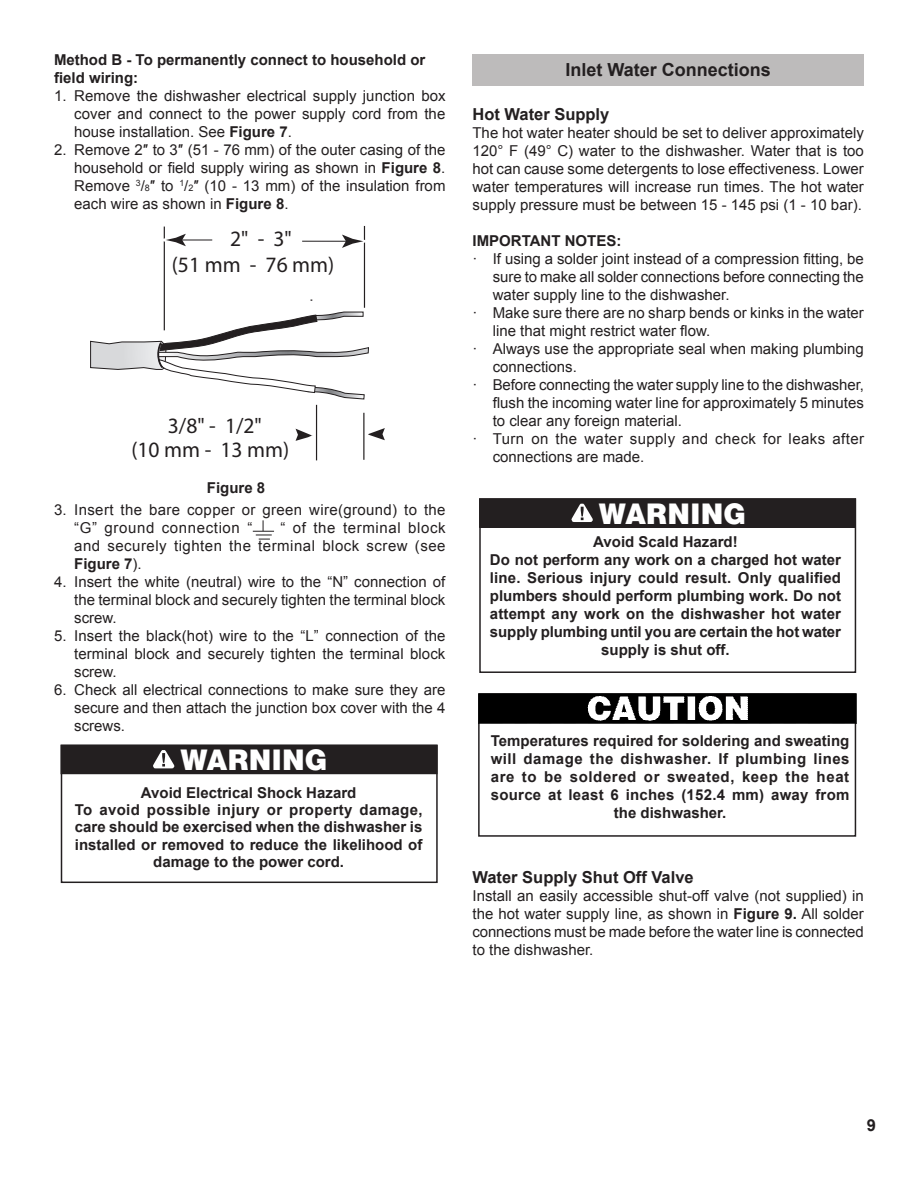
<style>
.page{position:relative;width:918px;height:1188px;background:#fff}
.page>*{position:absolute;margin:0;border:0;box-sizing:border-box;transform-origin:0 0}
.t1{font:900 28.5px "Helvetica";color:#fff;scale:.96 1}
.t2{font:22.05px/24.5px "Helvetica";color:#231f20;text-align:center}
.t3{font:700 18px "Arial";color:#231f20}
.t4{font:700 16.5px "Arial";color:#231f20}
.t5{font:15px/18px "Arial";color:#231f20;text-align:justify}
.Warning_Caution_Text{font:700 15px/18px "Arial";color:#231f20;text-align:center}
.Warning_Caution_Text-2{font:700 15px/18px "Arial";letter-spacing:.02em;color:#231f20;text-align:center}
.t6{font:15px/18px "Arial";letter-spacing:.025em;color:#231f20}
.t7{font:15px/18px "Arial";letter-spacing:.03em;color:#231f20}
.s1{font-weight:700}
.s2{font-size:9px}
</style>
<div class="page">
<svg style="left:253px;top:520px;width:21px;height:20px"></svg>
<div style="left:61px;top:745px;width:377px;height:138px;border:2px solid #231f20"></div>
<div style="left:61px;top:745px;width:376px;height:29px;background:#231f20"></div>
<svg style="left:153px;top:750px;width:22px;height:19px"></svg>
<div style="left:478px;top:693px;width:378px;height:144px;border:2px solid #231f20"></div>
<img style="left:478px;top:693px;width:378px;height:30px">
<div style="left:479px;top:498px;width:377px;height:175px;border:2px solid #231f20"></div>
<div style="left:480px;top:499px;width:376px;height:28px;background:#231f20"></div>
<div style="left:479px;top:498px;width:377px;height:30px;border:1px solid #231f20"></div>
<svg style="left:571px;top:503px;width:22px;height:19px"></svg>
<svg style="left:90px;top:311px;width:279px;height:88px"></svg>
<hr style="left:164px;top:227px;width:1px;height:103px;background:#231f20">
<hr style="left:364px;top:226px;width:1px;height:82px;background:#231f20">
<hr style="left:316px;top:405px;width:1px;height:55px;background:#231f20">
<hr style="left:363px;top:413px;width:1px;height:47px;background:#231f20">
<hr style="left:180px;top:240px;width:32px;height:1px;background:#231f20">
<svg style="left:163px;top:230px;width:26px;height:20px"></svg>
<hr style="left:302px;top:241px;width:46px;height:1px;background:#231f20">
<svg style="left:339px;top:232px;width:27px;height:19px"></svg>
<svg style="left:296px;top:429px;width:16px;height:12px"></svg>
<svg style="left:368px;top:428px;width:17px;height:12px"></svg>
<div style="left:472px;top:54px;width:392px;height:31px;background:#bdbbbb"></div>
<p class="Warning_Caution_Text" style="left:54px;top:51px;width:373px;text-align:left">Method B - To permanently connect to household or field wiring:</p>
<p class="t5" style="left:74px;top:87px;width:373px;text-indent:-20px">1. Remove the dishwasher electrical supply junction box cover and connect to the power supply cord from the house installation. See <span class="s1">Figure 7</span>.</p>
<p class="t5" style="left:74px;top:141px;width:373px;text-indent:-20px">2. Remove 2″ to 3″ (51 - 76 mm) of the outer casing of the household or field supply wiring as shown in <span class="s1">Figure 8</span>.<br>Remove <sup>3</sup>/<span class="s2">8</span>″ to <sup>1</sup>/<span class="s2">2</span>″ (10 - 13 mm) of the insulation from each wire as shown in <span class="s1">Figure 8</span>.</p>
<p class="t2" style="left:172px;top:225px;width:164px;line-height:25.8px;text-align:left;text-indent:58px">2" - 3"<br>(51 mm - 76 mm)</p>
<p class="t2" style="left:131px;top:413px;width:159px">3/8" - 1/2"<br>(10 mm - 13 mm)</p>
<p class="Warning_Caution_Text" style="left:207px;top:479px;width:60px">Figure 8</p>
<p class="t6" style="left:74px;top:501px;width:373px;text-indent:-20px">3. Insert the bare copper or green wire(ground) to the “G” ground connection “</p>
<p class="t5" style="left:74px;top:519px;width:373px;text-indent:206px">“ of the terminal block and securely tighten the terminal block screw (see <span class="s1">Figure 7</span>).</p>
<p class="t5" style="left:74px;top:573px;width:373px;text-indent:-20px">4. Insert the white (neutral) wire to the “N” connection of the terminal block and securely tighten the terminal block screw.</p>
<p class="t5" style="left:74px;top:627px;width:373px;text-indent:-20px">5. Insert the black(hot) wire to the “L” connection of the terminal block and securely tighten the terminal block screw.</p>
<p class="t5" style="left:74px;top:681px;width:373px;text-indent:-20px">6. Check all electrical connections to make sure they are secure and then attach the junction box cover with the 4 screws.</p>
<p class="t1" style="left:180px;top:741px;width:155px">WARNING</p>
<p class="Warning_Caution_Text" style="left:141px;top:784px;width:217px">Avoid Electrical Shock Hazard</p>
<p class="Warning_Caution_Text" style="left:75px;top:802px;width:349px;line-height:17.2px">To avoid possible injury or property damage, care should be exercised when the dishwasher is installed or removed to reduce the likelihood of damage to the power cord.</p>
<p class="t3" style="left:566px;top:58px;width:207px">Inlet Water Connections</p>
<p class="t4" style="left:472px;top:103px;width:138px">Hot Water Supply</p>
<p class="t5" style="left:472px;top:124px;width:393px">The hot water heater should be set to deliver approximately 120° F (49° C) water to the dishwasher. Water that is too hot can cause some detergents to lose effectiveness. Lower water temperatures will increase run times. The hot water supply pressure must be between 15 - 145 psi (1 - 10 bar).</p>
<p class="Warning_Caution_Text" style="left:472px;top:232px;width:150px">IMPORTANT NOTES:</p>
<p class="t5" style="left:493px;top:250px;width:373px;text-indent:-20px">· If using a solder joint instead of a compression fitting, be sure to make all solder connections before connecting the water supply line to the dishwasher.</p>
<p class="t5" style="left:493px;top:304px;width:373px;text-indent:-20px">· Make sure there are no sharp bends or kinks in the water line that might restrict water flow.</p>
<p class="t5" style="left:493px;top:340px;width:373px;text-indent:-20px">· Always use the appropriate seal when making plumbing connections.</p>
<p class="t5" style="left:493px;top:376px;width:373px;text-indent:-20px">· Before connecting the water supply line to the dishwasher, flush the incoming water line for approximately 5 minutes to clear any foreign material.</p>
<p class="t7" style="left:493px;top:430px;width:373px;text-indent:-20px">· Turn on the water supply and check for leaks after connections are made.</p>
<p class="t1" style="left:599px;top:495px;width:155px">WARNING</p>
<p class="Warning_Caution_Text" style="left:593px;top:533px;width:146px">Avoid Scald Hazard!</p>
<p class="Warning_Caution_Text" style="left:490px;top:551px;width:353px">Do not perform any work on a charged hot water line. Serious injury could result. Only qualified plumbers should perform plumbing work. Do not attempt any work on the dishwasher hot water supply plumbing until you are certain the hot water supply is shut off.</p>
<p class="Warning_Caution_Text-2" style="left:491px;top:733px;width:360px">Temperatures required for soldering and sweating will damage the dishwasher. If plumbing lines are to be soldered or sweated, keep the heat source at least 6 inches (152.4 mm) away from the dishwasher.</p>
<p class="t4" style="left:472px;top:867px;width:223px">Water Supply Shut Off Valve</p>
<p class="t5" style="left:472px;top:887px;width:393px">Install an easily accessible shut-off valve (not supplied) in the hot water supply line, as shown in <span class="s1">Figure 9.</span> All solder connections must be made before the water line is connected to the dishwasher.</p>
<p class="t4" style="left:867px;top:1114px;width:11px">9</p>
</div>
